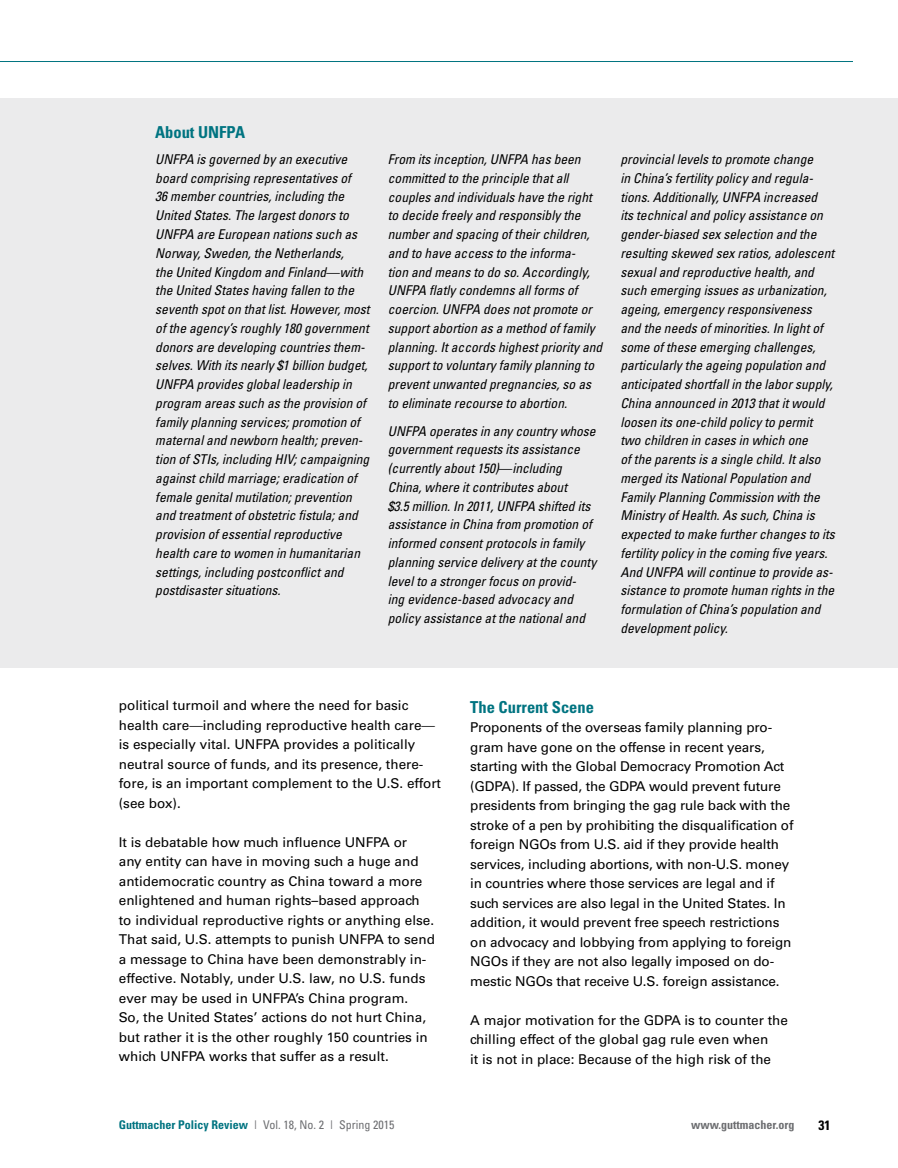
<style>
.page{position:relative;width:898px;height:1168px;background:#fff}
.page>*{position:absolute;margin:0;border:0;box-sizing:border-box;transform-origin:0 0}
.t1{font:700 condensed 16.5px "Univers";color:#007481}
.t2{font:italic condensed 13.5px/18.8px "Univers";color:#000}
.t3{font:13.5px/19.5px "Univers";color:#000}
.t4{font:700 condensed 13.5px "Univers";color:#000}
.t5{font:condensed 12px "Univers";color:#6d6e71}
.t6{font:700 condensed 12px "Univers";color:#6d6e71}
.s1{font-style:normal}
.s2{font-stretch:condensed}
.s3{font-weight:700;color:#007481}
</style>
<div class="page">
<hr style="left:0;top:61px;width:853px;height:1px;background:#007481">
<div style="left:0;top:98px;width:898px;height:570px;background:#ebebec"></div>
<p class="t1" style="left:155px;top:122px;width:91px">About UNFPA</p>
<p class="t2" style="left:155px;top:149px;width:216px">UNFPA is governed by an executive board comprising representatives of<br>36 member countries, including the United States. The largest donors to UNFPA are European nations such as Norway, Sweden, the Netherlands,<br>the United Kingdom and Finland<span class="s1">—</span>with the United States having fallen to the seventh spot on that list. However, most of the agency’s roughly 180 government donors are developing countries them&shy;selves. With its nearly $1 billion budget, UNFPA provides global leadership in program areas such as the provision of family planning services; promotion of maternal and newborn health; preven&shy;tion of STIs, including HIV; campaigning against child marriage; eradication of female genital mutilation; prevention and treatment of obstetric fistula; and provision of essential reproductive health care to women in humanitarian settings, including postconflict and postdisaster situations.</p>
<p class="t2" style="left:388px;top:149px;width:216px">From its inception, UNFPA has been committed to the principle that all couples and individuals have the right to decide freely and responsibly the number and spacing of their children, and to have access to the informa-<br>tion and means to do so. Accordingly, UNFPA flatly condemns all forms of coercion. UNFPA does not promote or support abortion as a method of family planning. It accords highest priority and support to voluntary family planning to prevent unwanted pregnancies, so as to eliminate recourse to abortion.</p>
<p class="t2" style="left:388px;top:421px;width:210px">UNFPA operates in any country whose government requests its assistance (currently about 150)<span class="s1">—</span>including China, where it contributes about<br>$3.5 million. In 2011, UNFPA shifted its assistance in China from promotion of informed consent protocols in family planning service delivery at the county level to a stronger focus on provid-<br>ing evidence-based advocacy and policy assistance at the national and</p>
<p class="t2" style="left:620px;top:149px;width:216px">provincial levels to promote change<br>in China’s fertility policy and regula&shy;tions. Additionally, UNFPA increased<br>its technical and policy assistance on gender-biased sex selection and the resulting skewed sex ratios, adolescent sexual and reproductive health, and such emerging issues as urbanization, ageing, emergency responsiveness and the needs of minorities. In light of some of these emerging challenges, particularly the ageing population and anticipated shortfall in the labor supply, China announced in 2013 that it would loosen its one-child policy to permit two children in cases in which one<br>of the parents is a single child. It also merged its National Population and Family Planning Commission with the Ministry of Health. As such, China is expected to make further changes to its fertility policy in the coming five years.<br>And UNFPA will continue to provide as&shy;sistance to promote human rights in the formulation of China’s population and development policy.</p>
<p class="t3" style="left:119px;top:696px;width:323px">political turmoil and where the need for basic health care<span class="s2">—</span>including reproductive health care<span class="s2">— </span>is especially vital. UNFPA provides a politically neutral source of funds, and its presence, there&shy;fore, is an important complement to the U.S. effort (see box).</p>
<p class="t3" style="left:119px;top:832px;width:318px">It is debatable how much influence UNFPA or<br>any entity can have in moving such a huge and antidemocratic country as China toward a more enlightened and human rights–based approach to individual reproductive rights or anything else.<br>That said, U.S. attempts to punish UNFPA to send a message to China have been demonstrably in&shy;effective. Notably, under U.S. law, no U.S. funds ever may be used in UNFPA’s China program.<br>So, the United States’ actions do not hurt China, but rather it is the other roughly 150 countries in which UNFPA works that suffer as a result.</p>
<p class="t1" style="left:470px;top:697px;width:125px">The Current Scene</p>
<p class="t3" style="left:470px;top:718px;width:325px">Proponents of the overseas family planning pro&shy;gram have gone on the offense in recent years, starting with the Global Democracy Promotion Act (GDPA). If passed, the GDPA would prevent future presidents from bringing the gag rule back with the stroke of a pen by prohibiting the disqualification of foreign NGOs from U.S. aid if they provide health services, including abortions, with non-U.S. money in countries where those services are legal and if such services are also legal in the United States. In addition, it would prevent free speech restrictions on advocacy and lobbying from applying to foreign NGOs if they are not also legally imposed on do&shy;mestic NGOs that receive U.S. foreign assistance.</p>
<p class="t3" style="left:470px;top:1010px;width:319px">A major motivation for the GDPA is to counter the chilling effect of the global gag rule even when<br>it is not in place: Because of the high risk of the</p>
<p class="t5" style="left:119px;top:1117px;width:277px"><span class="s3">Guttmacher Policy Review</span> | Vol. 18, No. 2 | Spring 2015</p>
<p class="t6" style="left:691px;top:1117px;width:105px">www.guttmacher.org</p>
<p class="t4" style="left:818px;top:1116px;width:13px">31</p>
</div>
